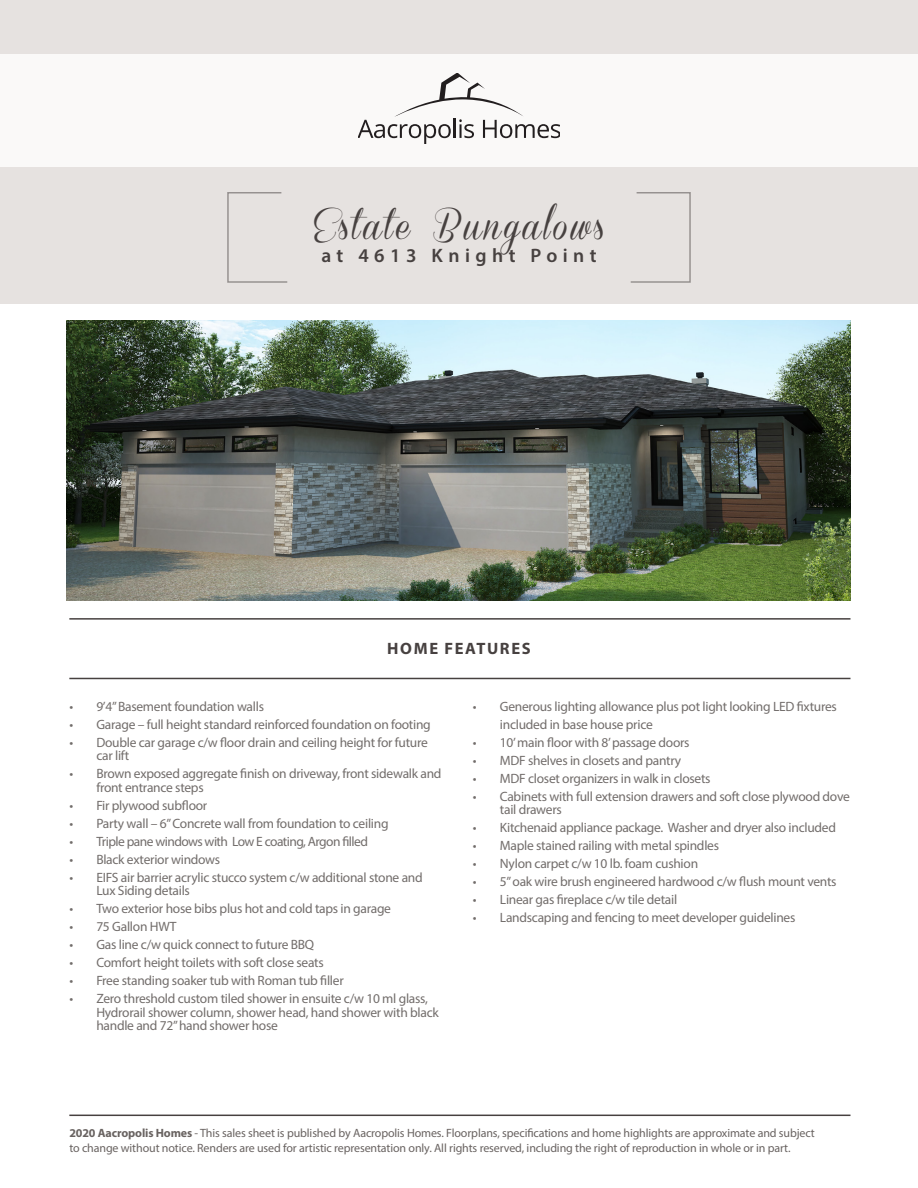
<style>
.page{position:relative;width:918px;height:1188px;background:#fff}
.page>*{position:absolute;margin:0;border:0;box-sizing:border-box;transform-origin:0 0}
.t1{font:34.5px "Coneria Script Demo";letter-spacing:.08em;color:#474140}
.t2{font:600 19.5px "Myriad Pro";letter-spacing:.28em;color:#474140}
.t3{font:700 16.5px "Myriad Pro";letter-spacing:.1em;color:#474140}
.t4{font:13.5px/13.5px "Myriad Pro";letter-spacing:-.02em;color:#726d6b}
.t5{font:13.5px "Myriad Pro";letter-spacing:-.04em;color:#726d6b}
.t6{font:12px/14.4px "Myriad Pro";letter-spacing:-.01em;color:#696361}
.s1{font-weight:700}
</style>
<div class="page">
<div style="left:0;top:0;width:918px;height:303px;background:#e6e2e0"></div>
<div style="left:0;top:54px;width:918px;height:112px;background:#faf9f8"></div>
<svg style="left:227px;top:192px;width:61px;height:91px"></svg>
<svg style="left:630px;top:192px;width:61px;height:91px"></svg>
<svg style="left:358px;top:73px;width:202px;height:71px"></svg>
<hr style="left:69px;top:678px;width:782px;height:1px;background:#474140">
<hr style="left:69px;top:1115px;width:782px;height:1px;background:#474140">
<hr style="left:69px;top:618px;width:782px;height:2px;background:#474140">
<img style="left:66px;top:321px;width:784px;height:279px">
<p class="t1" style="left:313px;top:207px;width:294px">Estate Bungalows</p>
<p class="t2" style="left:321px;top:243px;width:277px">at 4613 Knight Point</p>
<p class="t3" style="left:387px;top:638px;width:145px">HOME FEATURES</p>
<p class="t4" style="left:69px;top:699px;width:196px">• 9’4” Basement foundation walls</p>
<p class="t4" style="left:69px;top:717px;width:363px">• Garage – full height standard reinforced foundation on footing</p>
<p class="t4" style="left:96px;top:735px;width:333px;text-indent:-27px">• Double car garage c/w floor drain and ceiling height for future car lift</p>
<p class="t4" style="left:96px;top:767px;width:347px;text-indent:-27px">• Brown exposed aggregate finish on driveway, front sidewalk and front entrance steps</p>
<p class="t4" style="left:69px;top:798px;width:140px">• Fir plywood subfloor</p>
<p class="t4" style="left:69px;top:816px;width:321px">• Party wall – 6” Concrete wall from foundation to ceiling</p>
<p class="t5" style="left:69px;top:833px;width:300px">• Triple pane windows with Low E coating, Argon filled</p>
<p class="t4" style="left:69px;top:852px;width:152px">• Black exterior windows</p>
<p class="t4" style="left:96px;top:870px;width:328px;text-indent:-27px">• EIFS air barrier acrylic stucco system c/w additional stone and<br>Lux Siding details</p>
<p class="t4" style="left:69px;top:902px;width:323px">• Two exterior hose bibs plus hot and cold taps in garage</p>
<p class="t4" style="left:69px;top:920px;width:109px">• 75 Gallon HWT</p>
<p class="t4" style="left:69px;top:938px;width:246px">• Gas line c/w quick connect to future BBQ</p>
<p class="t4" style="left:69px;top:956px;width:256px">• Comfort height toilets with soft close seats</p>
<p class="t4" style="left:69px;top:974px;width:276px">• Free standing soaker tub with Roman tub filler</p>
<p class="t4" style="left:96px;top:992px;width:344px;text-indent:-27px">• Zero threshold custom tiled shower in ensuite c/w 10 ml glass,<br>Hydrorail shower column, shower head, hand shower with black handle and 72” hand shower hose</p>
<p class="t4" style="left:500px;top:697px;width:339px;line-height:18px;text-indent:-27px">• Generous lighting allowance plus pot light looking LED fixtures included in base house price</p>
<p class="t4" style="left:473px;top:735px;width:218px">• 10’ main floor with 8’ passage doors</p>
<p class="t4" style="left:473px;top:753px;width:210px">• MDF shelves in closets and pantry</p>
<p class="t4" style="left:473px;top:771px;width:239px">• MDF closet organizers in walk in closets</p>
<p class="t4" style="left:500px;top:789px;width:351px;text-indent:-27px">• Cabinets with full extension drawers and soft close plywood dove tail drawers</p>
<p class="t4" style="left:473px;top:821px;width:365px">• Kitchenaid appliance package. Washer and dryer also included</p>
<p class="t4" style="left:473px;top:839px;width:248px">• Maple stained railing with metal spindles</p>
<p class="t4" style="left:473px;top:857px;width:227px">• Nylon carpet c/w 10 lb. foam cushion</p>
<p class="t4" style="left:473px;top:875px;width:365px">• 5” oak wire brush engineered hardwood c/w flush mount vents</p>
<p class="t4" style="left:473px;top:893px;width:206px">• Linear gas fireplace c/w tile detail</p>
<p class="t4" style="left:473px;top:911px;width:324px">• Landscaping and fencing to meet developer guidelines</p>
<p class="t6" style="left:69px;top:1126px;width:747px"><span class="s1">2020 Aacropolis Homes</span> - This sales sheet is published by Aacropolis Homes. Floorplans, specifications and home highlights are approximate and subject to change without notice. Renders are used for artistic representation only. All rights reserved, including the right of reproduction in whole or in part.</p>
</div>
